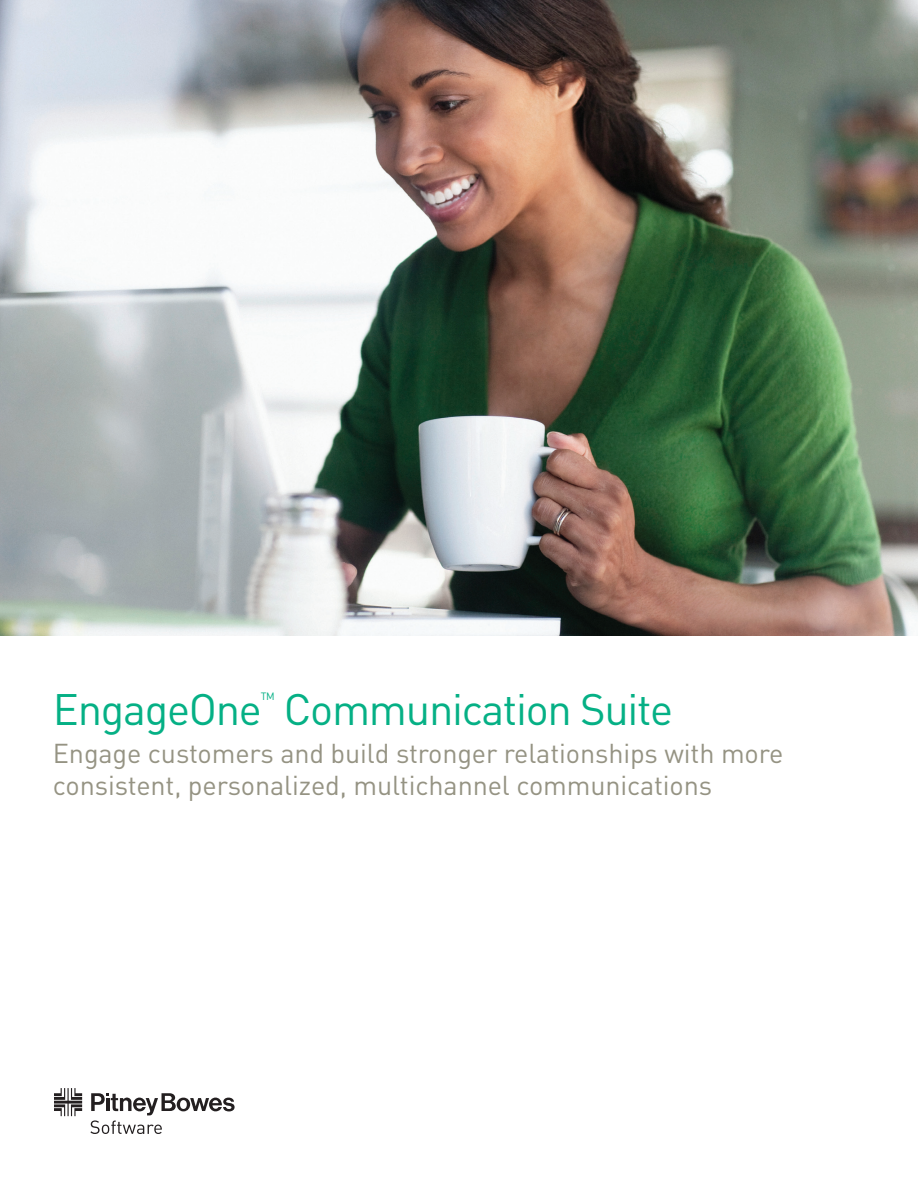
<style>
.page{position:relative;width:918px;height:1188px;background:#fff}
.page>*{position:absolute;margin:0;border:0;box-sizing:border-box;transform-origin:0 0}
.t1{font:43.5px "DIN";letter-spacing:-.03em;color:#05b085}
.t2{font:27px/31.5px "DIN";letter-spacing:-.005em;color:#959383}
.t3{font:10.5px "DIN";color:#05b085}
</style>
<div class="page">
<svg style="left:54px;top:1088px;width:28px;height:28px"></svg>
<svg style="left:90px;top:1093px;width:145px;height:41px"></svg>
<img style="left:0;top:0;width:918px;height:635px">
<h1 class="t1" style="left:53px;top:682px;width:211px">EngageOne</h1>
<p class="t3" style="left:261px;top:689px;width:15px">TM</p>
<h1 class="t1" style="left:284px;top:682px;width:391px">Communication Suite</h1>
<p class="t2" style="left:53px;top:737px;width:732px">Engage customers and build stronger relationships with more consistent, personalized, multichannel communications</p>
</div>
